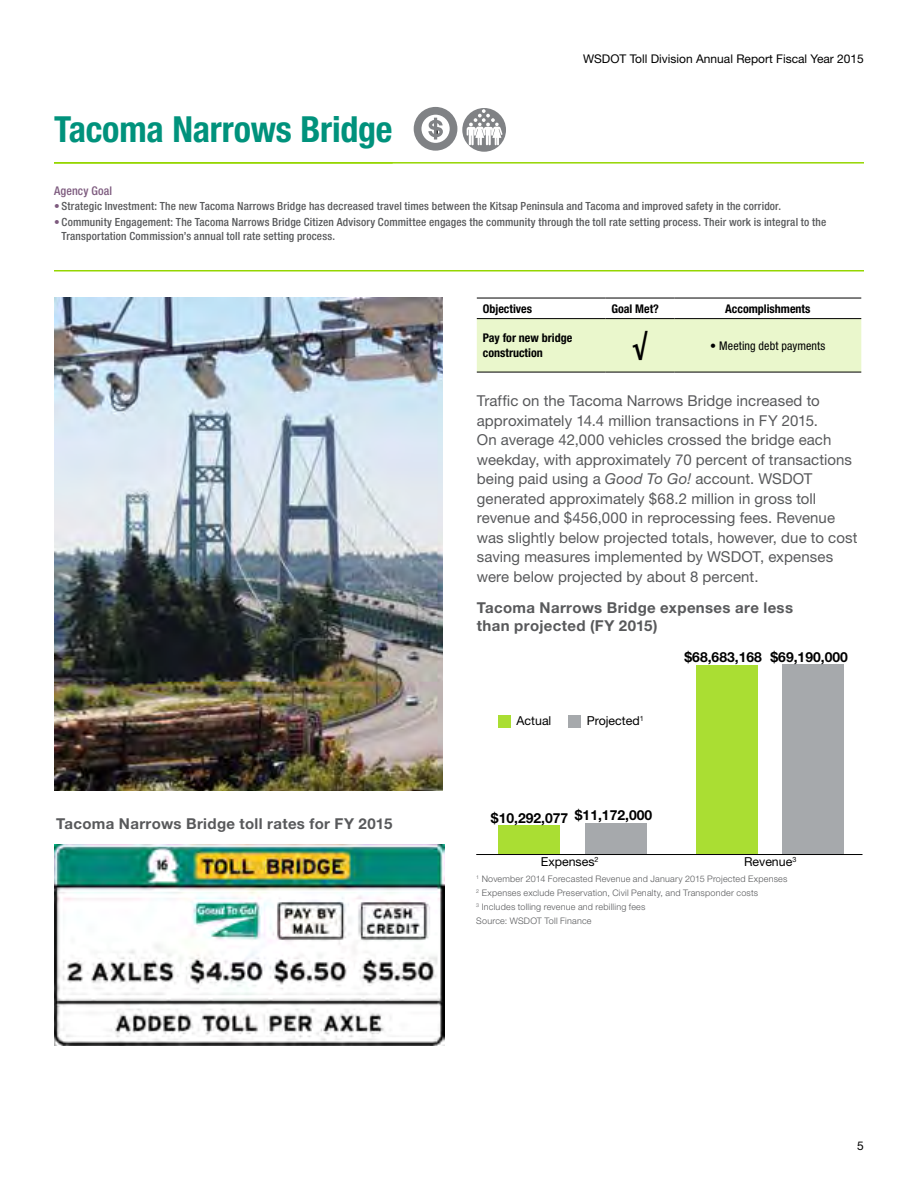
<style>
.page{position:relative;width:918px;height:1188px;background:#fff}
.page>*{position:absolute;margin:0;border:0;box-sizing:border-box;transform-origin:0 0}
.t1{font:700 condensed 36px "Helvetica Neue LT Std";letter-spacing:-.005em;color:#00927c}
.t2{font:700 condensed 30px "Helvetica Neue LT Std";color:#000}
.t3{font:15px/19.5px "Helvetica Neue LT Std";letter-spacing:.005em;color:#58595b}
.t4{font:700 15px/18px "Helvetica Neue LT Std";letter-spacing:.025em;color:#58595b}
.t5{font:700 13.95px "Helvetica Neue LT Std";color:#000}
.t6{font:12.3px "Helvetica Neue LT Std";color:#000}
.t7{font:700 condensed 12px/15px "Helvetica Neue LT Std";color:#000}
.t8{font:12px "Helvetica Neue LT Std";color:#000}
.t9{font:condensed 12px "Helvetica Neue LT Std";letter-spacing:.01em;color:#000}
.t10{font:500 condensed 12px "Helvetica Neue LT Std";letter-spacing:.015em;color:#7d5a7e}
.t11{font:500 condensed 11.25px/13.5px "Helvetica Neue LT Std";letter-spacing:.015em;color:#58595b}
.t12{font:300 9px/13.8px "Helvetica Neue LT Std";letter-spacing:.025em;color:#58595b}
.s1{color:#7d5a7e}
.s2{font-style:italic}
</style>
<div class="page">
<hr style="left:54px;top:270px;width:810px;height:2px;background:#95d600">
<div style="left:477px;top:319px;width:384px;height:53px;background:#eaf7cc"></div>
<hr style="left:477px;top:298px;width:128px;height:1px;background:#000">
<hr style="left:605px;top:298px;width:69px;height:1px;background:#000">
<hr style="left:674px;top:298px;width:187px;height:1px;background:#000">
<hr style="left:477px;top:318px;width:128px;height:1px;background:#000">
<hr style="left:605px;top:318px;width:69px;height:1px;background:#000">
<hr style="left:674px;top:318px;width:187px;height:1px;background:#000">
<hr style="left:477px;top:372px;width:128px;height:1px;background:#000">
<hr style="left:605px;top:372px;width:69px;height:1px;background:#000">
<hr style="left:674px;top:372px;width:187px;height:1px;background:#000">
<hr style="left:54px;top:162px;width:810px;height:2px;background:#95d600">
<img style="left:54px;top:298px;width:389px;height:493px">
<img style="left:54px;top:844px;width:390px;height:202px">
<div style="left:585px;top:823px;width:61px;height:31px;background:#a6a9ac"></div>
<div style="left:782px;top:664px;width:62px;height:190px;background:#a6a9ac"></div>
<div style="left:498px;top:826px;width:62px;height:28px;background:#aade33"></div>
<div style="left:696px;top:666px;width:62px;height:188px;background:#aade33"></div>
<hr style="left:476px;top:854px;width:387px;height:1px;background:#000">
<div style="left:498px;top:715px;width:13px;height:13px;background:#aade33"></div>
<div style="left:568px;top:715px;width:13px;height:13px;background:#a6a9ac"></div>
<div style="left:414px;top:107px;width:43px;height:44px;background:#808285;border-radius:50%"></div>
<svg style="left:421px;top:115px;width:29px;height:28px"></svg>
<svg style="left:462px;top:108px;width:44px;height:44px"></svg>
<svg style="left:467px;top:109px;width:36px;height:36px"></svg>
<h1 class="t1" style="left:54px;top:107px;width:340px">Tacoma Narrows Bridge</h1>
<p class="t8" style="left:583px;top:51px;width:282px">WSDOT Toll Division Annual Report Fiscal Year 2015</p>
<p class="t10" style="left:54px;top:183px;width:60px">Agency Goal</p>
<p class="t11" style="left:54px;top:200px;width:729px"><span class="s1">•</span> Strategic Investment: The new Tacoma Narrows Bridge has decreased travel times between the Kitsap Peninsula and Tacoma and improved safety in the corridor.</p>
<p class="t11" style="left:62px;top:215px;width:766px;text-indent:-8px"><span class="s1">•</span> Community Engagement: The Tacoma Narrows Bridge Citizen Advisory Committee engages the community through the toll rate setting process. Their work is integral to the<br>Transportation Commission’s annual toll rate setting process.</p>
<p class="t7" style="left:483px;top:301px;width:51px">Objectives</p>
<p class="t7" style="left:611px;top:301px;width:49px">Goal Met?</p>
<p class="t7" style="left:725px;top:301px;width:87px">Accomplishments</p>
<p class="t7" style="left:483px;top:330px;width:91px">Pay for new bridge construction</p>
<h2 class="t2" style="left:632px;top:327px;width:17px">√</h2>
<p class="t9" style="left:710px;top:338px;width:117px">• Meeting debt payments</p>
<p class="t3" style="left:477px;top:391px;width:382px">Traffic on the Tacoma Narrows Bridge increased to approximately 14.4 million transactions in FY 2015.<br>On average 42,000 vehicles crossed the bridge each weekday, with approximately 70 percent of transactions being paid using a <span class="s2">Good To Go!</span> account. WSDOT generated approximately $68.2 million in gross toll revenue and $456,000 in reprocessing fees. Revenue was slightly below projected totals, however, due to cost saving measures implemented by WSDOT, expenses were below projected by about 8 percent.</p>
<p class="t4" style="left:477px;top:599px;width:318px">Tacoma Narrows Bridge expenses are less than projected (FY 2015)</p>
<p class="t4" style="left:56px;top:815px;width:338px">Tacoma Narrows Bridge toll rates for FY 2015</p>
<p class="t6" style="left:517px;top:714px;width:36px">Actual</p>
<p class="t6" style="left:587px;top:714px;width:58px">Projected<sup>1</sup></p>
<p class="t5" style="left:491px;top:808px;width:163px">$10,292,077 $11,172,000</p>
<p class="t6" style="left:541px;top:855px;width:59px">Expenses<sup>2</sup></p>
<p class="t5" style="left:685px;top:648px;width:165px">$68,683,168 $69,190,000</p>
<p class="t6" style="left:744px;top:854px;width:54px">Revenue<sup>3</sup></p>
<p class="t12" style="left:476px;top:872px;width:313px"><sup>1</sup> November 2014 Forecasted Revenue and January 2015 Projected Expenses <sup>2</sup> Expenses exclude Preservation, Civil Penalty, and Transponder costs<br><sup>3</sup> Includes tolling revenue and rebilling fees<br>Source: WSDOT Toll Finance</p>
<p class="t8" style="left:857px;top:1138px;width:8px">5</p>
</div>
